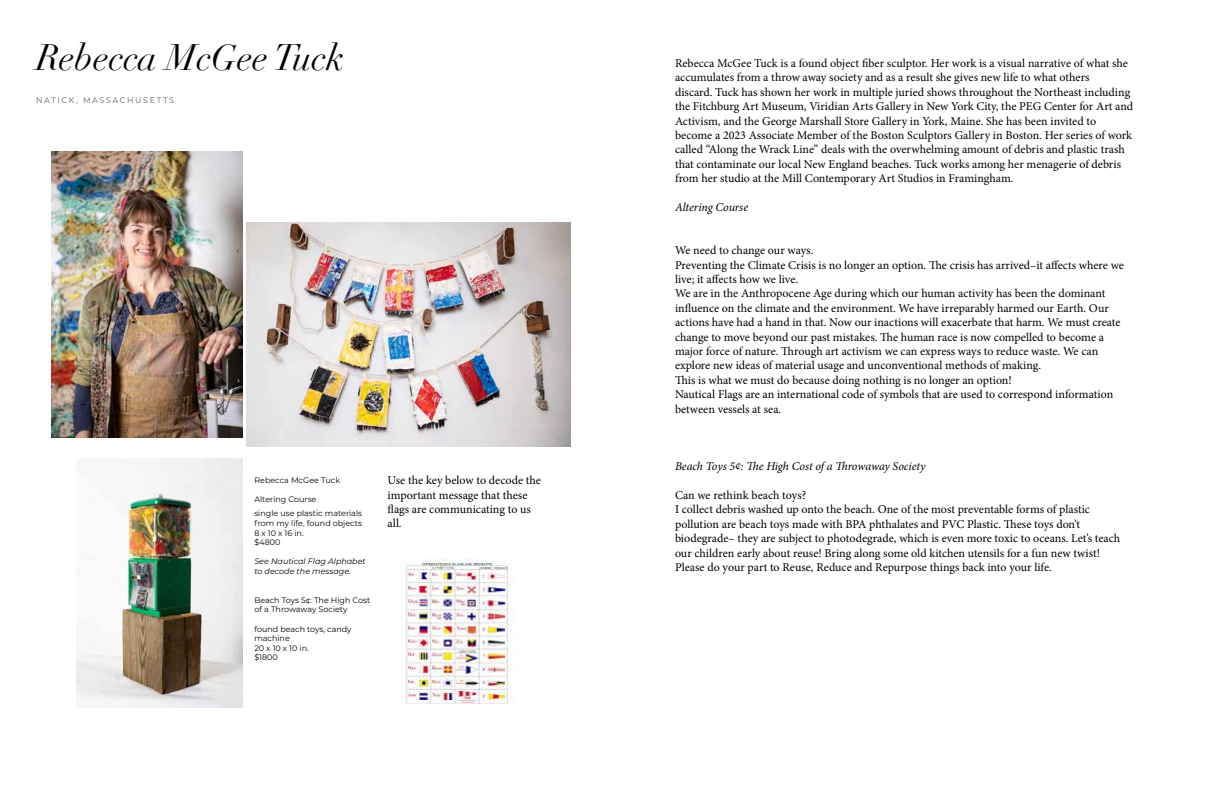
<style>
.page{position:relative;width:1224px;height:792px;background:#fff}
.page>*{position:absolute;margin:0;border:0;box-sizing:border-box;transform-origin:0 0}
.t1{font:italic 36px "Didot";color:#000}
.t2{font:12px/14.4px "Minion Pro";letter-spacing:-.005em;color:#000}
.t3{font:italic 12px "Minion Pro";letter-spacing:-.005em;color:#000}
.t4{font:8px/9.6px "Montserrat";color:#000}
.t5{font:italic 8px/9.6px "Montserrat";color:#000}
.t6{font:8px "Montserrat";letter-spacing:.2em;color:#586265}
</style>
<div class="page">
<img style="left:52px;top:152px;width:190px;height:286px">
<img style="left:246px;top:222px;width:325px;height:225px">
<img style="left:76px;top:458px;width:166px;height:249px">
<img style="left:405px;top:559px;width:108px;height:145px">
<h1 class="t1" style="left:36px;top:35px;width:310px">Rebecca McGee Tuck</h1>
<p class="t6" style="left:36px;top:94px;width:140px">NATICK, MASSACHUSETTS</p>
<p class="t4" style="left:254px;top:475px;width:87px">Rebecca McGee Tuck</p>
<p class="t4" style="left:254px;top:492px;width:109px;line-height:14px">Altering Course<br>single use plastic materials</p>
<p class="t4" style="left:254px;top:518px;width:109px">from my life, found objects<br>8 x 10 x 16 in.<br>$4800</p>
<p class="t5" style="left:254px;top:557px;width:113px">See Nautical Flag Alphabet to decode the message.</p>
<p class="t4" style="left:254px;top:595px;width:117px">Beach Toys 5¢: The High Cost of a Throwaway Society</p>
<p class="t4" style="left:254px;top:624px;width:99px">found beach toys, candy machine<br>20 x 10 x 10 in.<br>$1800</p>
<p class="t2" style="left:388px;top:473px;width:155px">Use the key below to decode the important message that these flags are communicating to us all.</p>
<p class="t2" style="left:675px;top:56px;width:460px">Rebecca McGee Tuck is a found object fiber sculptor. Her work is a visual narrative of what she accumulates from a throw away society and as a result she gives new life to what others<br>discard. Tuck has shown her work in multiple juried shows throughout the Northeast including the Fitchburg Art Museum, Viridian Arts Gallery in New York City, the PEG Center for Art and Activism, and the George Marshall Store Gallery in York, Maine. She has been invited to become a 2023 Associate Member of the Boston Sculptors Gallery in Boston. Her series of work called “Along the Wrack Line” deals with the overwhelming amount of debris and plastic trash that contaminate our local New England beaches. Tuck works among her menagerie of debris from her studio at the Mill Contemporary Art Studios in Framingham.</p>
<p class="t3" style="left:675px;top:199px;width:75px">Altering Course</p>
<p class="t2" style="left:675px;top:243px;width:450px">We need to change our ways.<br>Preventing the Climate Crisis is no longer an option. The crisis has arrived–it affects where we live; it affects how we live.<br>We are in the Anthropocene Age during which our human activity has been the dominant influence on the climate and the environment. We have irreparably harmed our Earth. Our actions have had a hand in that. Now our inactions will exacerbate that harm. We must create change to move beyond our past mistakes. The human race is now compelled to become a major force of nature. Through art activism we can express ways to reduce waste. We can explore new ideas of material usage and unconventional methods of making.<br>This is what we must do because doing nothing is no longer an option!<br>Nautical Flags are an international code of symbols that are used to correspond information between vessels at sea.</p>
<p class="t3" style="left:675px;top:458px;width:252px">Beach Toys 5¢: The High Cost of a Throwaway Society</p>
<p class="t2" style="left:675px;top:488px;width:447px">Can we rethink beach toys?<br>I collect debris washed up onto the beach. One of the most preventable forms of plastic pollution are beach toys made with BPA phthalates and PVC Plastic. These toys don’t biodegrade– they are subject to photodegrade, which is even more toxic to oceans. Let’s teach our children early about reuse! Bring along some old kitchen utensils for a fun new twist!<br>Please do your part to Reuse, Reduce and Repurpose things back into your life.</p>
</div>
